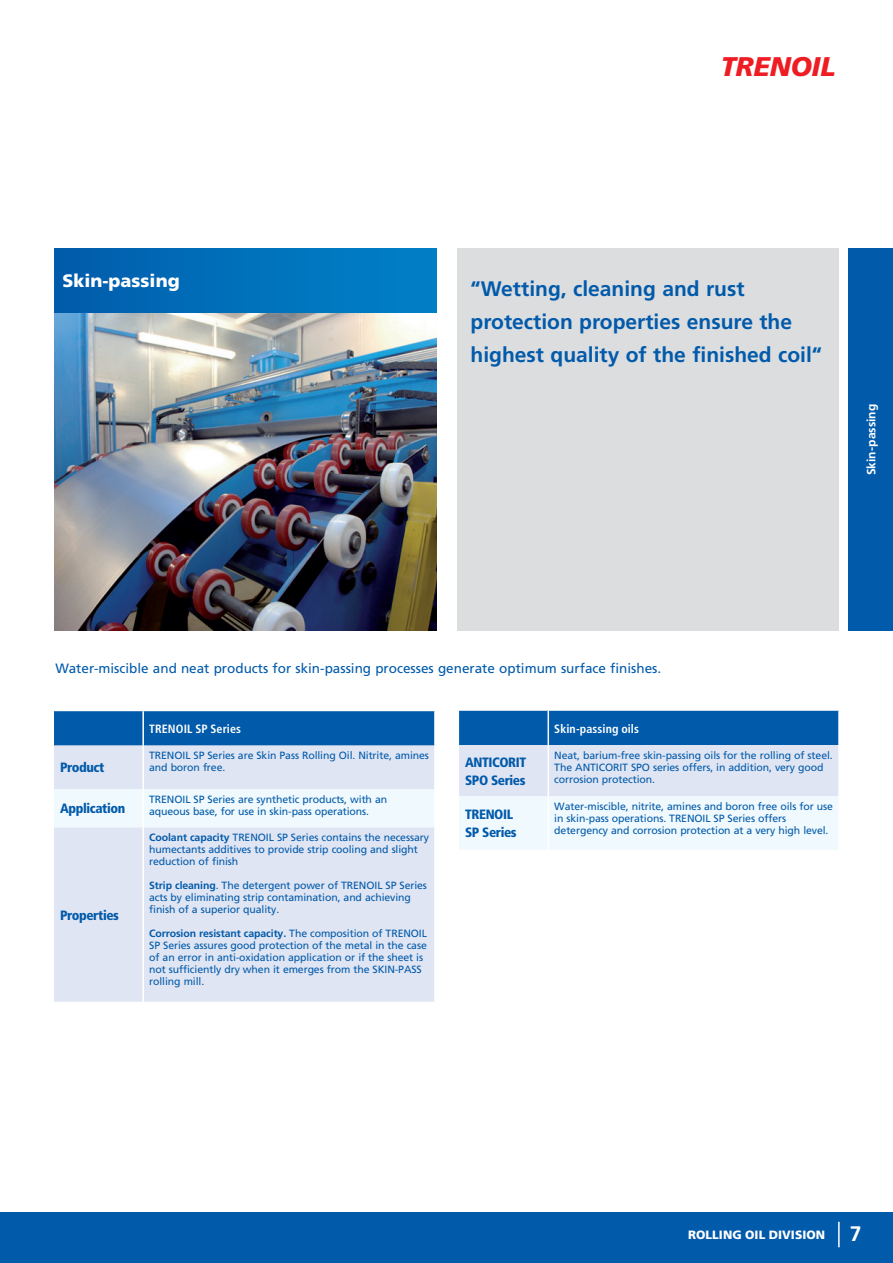
<style>
.page{position:relative;width:893px;height:1263px;background:#fff}
.page>*{position:absolute;margin:0;border:0;box-sizing:border-box;transform-origin:0 0}
.t1{font:italic 900 27px "Frutiger";letter-spacing:-.005em;color:#ee1d23}
.t2{font:700 21px/33px "Frutiger LT Std";color:#015aaa}
.t3{font:700 21px "Frutiger";color:#fff}
.t4{font:900 18px "Frutiger LT Std";color:#fff}
.t5{font:13.5px "Frutiger LT Std";color:#015aaa}
.t6{font:900 condensed 13.5px/18px "Frutiger";letter-spacing:-.03em;color:#015aaa}
.t7{font:700 condensed 12px "Frutiger";letter-spacing:.005em;color:#fff}
.t8{font:900 12px "Frutiger";letter-spacing:.005em;color:#fff}
.t9{font:700 12px "Frutiger";letter-spacing:.005em;color:#fff}
.t10{font:10.5px/12px "Frutiger LT Std";letter-spacing:-.01em;color:#015aaa}
.s1{font-weight:700}
</style>
<div class="page">
<div style="left:0;top:1212px;width:893px;height:51px;background:#015aaa"></div>
<div style="left:458px;top:248px;width:381px;height:383px;background:#dcdddf"></div>
<img style="left:54px;top:313px;width:383px;height:318px">
<div style="left:54px;top:248px;width:383px;height:65px;background:linear-gradient(to right,#015dac,#0082c8)"></div>
<hr style="left:838px;top:1222px;width:2px;height:25px;background:#fff">
<svg style="left:459px;top:711px;width:379px;height:139px"></svg>
<hr style="left:548px;top:745px;width:1px;height:51px;background:#fff">
<hr style="left:548px;top:796px;width:1px;height:54px;background:#fff">
<hr style="left:548px;top:711px;width:1px;height:34px;background:#fff">
<div style="left:54px;top:711px;width:380px;height:34px;background:#015aaa"></div>
<div style="left:54px;top:745px;width:380px;height:257px;background:#e0e5f3"></div>
<div style="left:54px;top:789px;width:380px;height:38px;background:#f0f9fd"></div>
<hr style="left:142px;top:745px;width:2px;height:44px;background:#fff">
<hr style="left:142px;top:827px;width:2px;height:175px;background:#fff">
<hr style="left:142px;top:789px;width:2px;height:38px;background:#fff">
<hr style="left:142px;top:711px;width:2px;height:34px;background:#fff">
<div style="left:849px;top:248px;width:44px;height:383px;background:#015aaa"></div>
<h1 class="t1" style="left:721px;top:50px;width:116px">TRENOIL</h1>
<h3 class="t4" style="left:63px;top:269px;width:119px">Skin-passing</h3>
<h2 class="t2" style="left:471px;top:273px;width:353px">“Wetting, cleaning and rust protection properties ensure the highest quality of the finished coil“</h2>
<p class="t9" style="left:864px;top:475px;width:73px;rotate:-90deg">Skin-passing</p>
<p class="t5" style="left:56px;top:661px;width:607px">Water-miscible and neat products for skin-passing processes generate optimum surface finishes.</p>
<p class="t7" style="left:149px;top:722px;width:93px">TRENOIL SP Series</p>
<p class="t6" style="left:60px;top:759px;width:46px">Product</p>
<p class="t10" style="left:149px;top:750px;width:281px">TRENOIL SP Series are Skin Pass Rolling Oil. Nitrite, amines and boron free.</p>
<p class="t6" style="left:60px;top:799px;width:67px">Application</p>
<p class="t10" style="left:149px;top:793px;width:239px">TRENOIL SP Series are synthetic products, with an aqueous base, for use in skin-pass operations.</p>
<p class="t6" style="left:60px;top:906px;width:60px">Properties</p>
<p class="t10" style="left:149px;top:832px;width:281px"><span class="s1">Coolant capacity</span> TRENOIL SP Series contains the necessary humectants additives to provide strip cooling and slight reduction of finish</p>
<p class="t10" style="left:149px;top:880px;width:279px"><span class="s1">Strip cleaning</span>. The detergent power of TRENOIL SP Series acts by eliminating strip contamination, and achieving finish of a superior quality.</p>
<p class="t10" style="left:149px;top:928px;width:279px"><span class="s1">Corrosion resistant capacity.</span> The composition of TRENOIL SP Series assures good protection of the metal in the case of an error in anti-oxidation application or if the sheet is not sufficiently dry when it emerges from the SKIN-PASS rolling mill.</p>
<p class="t7" style="left:554px;top:721px;width:86px">Skin-passing oils</p>
<p class="t6" style="left:465px;top:753px;width:63px">ANTICORIT<br>SPO Series</p>
<p class="t10" style="left:554px;top:749px;width:280px">Neat, barium-free skin-passing oils for the rolling of steel.<br>The ANTICORIT SPO series offers, in addition, very good corrosion protection.</p>
<p class="t6" style="left:465px;top:805px;width:53px">TRENOIL<br>SP Series</p>
<p class="t10" style="left:554px;top:801px;width:280px">Water-miscible, nitrite, amines and boron free oils for use in skin-pass operations. TRENOIL SP Series offers detergency and corrosion protection at a very high level.</p>
<p class="t8" style="left:688px;top:1227px;width:139px">ROLLING OIL DIVISION</p>
<h2 class="t3" style="left:850px;top:1222px;width:13px">7</h2>
</div>
